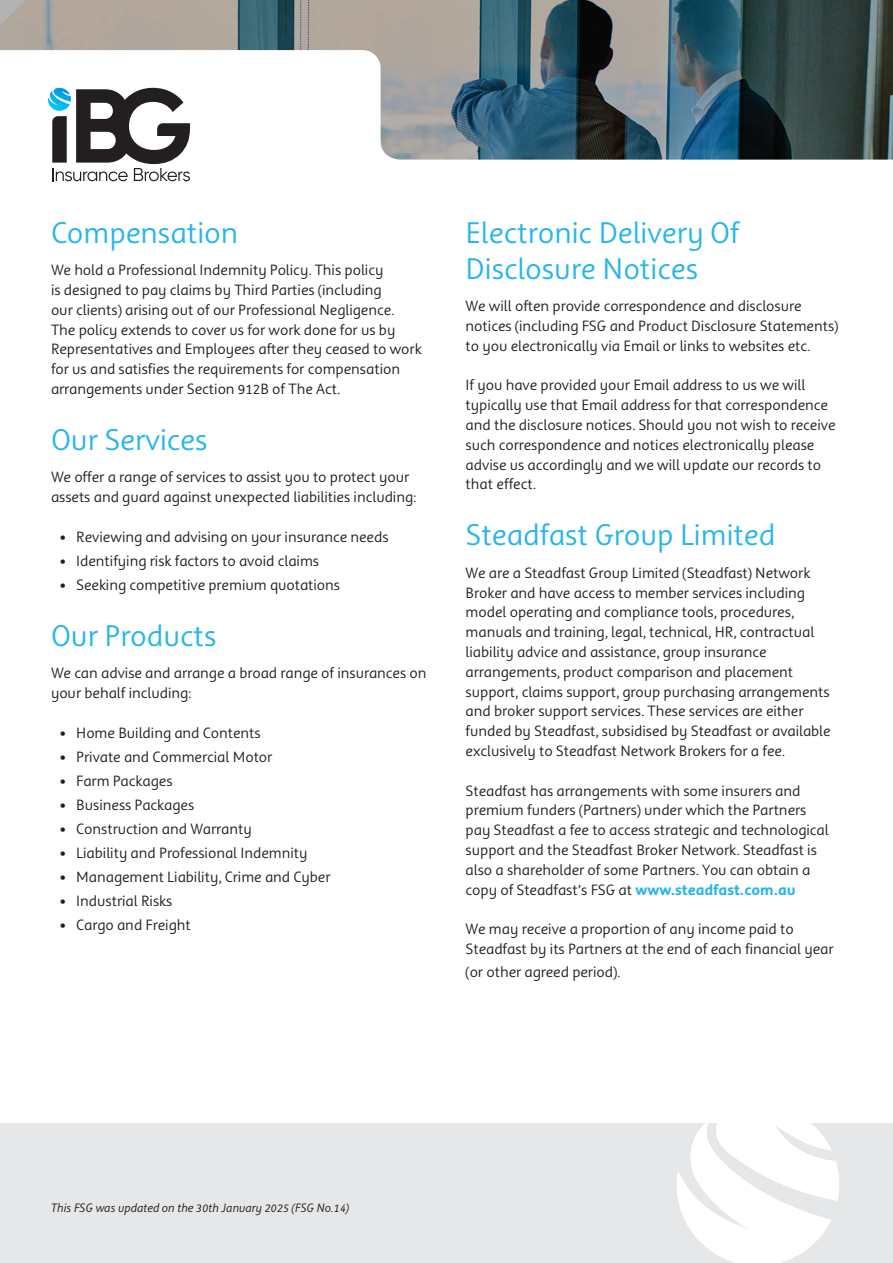
<style>
.page{position:relative;width:893px;height:1263px;background:#fff}
.page>*{position:absolute;margin:0;border:0;box-sizing:border-box;transform-origin:0 0}
.t1{font:33px/36px "Harmony Display";color:#26b6ea}
.t2{font:16.5px/19.8px "Harmony Display";color:#231f20}
.t3{font:italic 13.5px "Harmony Display";color:#231f20}
.s1{font-family:"Harmony Text";font-weight:700;color:#26b6ea}
</style>
<div class="page">
<div style="left:0;top:1124px;width:893px;height:139px;background:#e6e7e9"></div>
<svg style="left:677px;top:1124px;width:162px;height:139px"></svg>
<img style="left:0;top:0;width:893px;height:160px">
<svg style="left:0;top:50px;width:381px;height:110px"></svg>
<svg style="left:48px;top:88px;width:142px;height:93px"></svg>
<p class="t1" style="left:51px;top:215px;width:189px">Compensation</p>
<p class="t2" style="left:51px;top:260px;width:372px">We hold a Professional Indemnity Policy. This policy<br>is designed to pay claims by Third Parties (including<br>our clients) arising out of our Professional Negligence.<br>The policy extends to cover us for work done for us by Representatives and Employees after they ceased to work for us and satisfies the requirements for compensation arrangements under Section 912B of The Act.</p>
<p class="t1" style="left:51px;top:422px;width:158px">Our Services</p>
<p class="t2" style="left:51px;top:468px;width:367px">We offer a range of services to assist you to protect your assets and guard against unexpected liabilities including:</p>
<p class="t2" style="left:60px;top:527px;width:331px">• Reviewing and advising on your insurance needs</p>
<p class="t2" style="left:60px;top:551px;width:261px">• Identifying risk factors to avoid claims</p>
<p class="t2" style="left:60px;top:575px;width:282px">• Seeking competitive premium quotations</p>
<p class="t1" style="left:51px;top:618px;width:167px">Our Products</p>
<p class="t2" style="left:51px;top:663px;width:377px">We can advise and arrange a broad range of insurances on your behalf including:</p>
<p class="t2" style="left:60px;top:723px;width:203px">• Home Building and Contents</p>
<p class="t2" style="left:60px;top:747px;width:214px">• Private and Commercial Motor</p>
<p class="t2" style="left:60px;top:771px;width:114px">• Farm Packages</p>
<p class="t2" style="left:60px;top:795px;width:136px">• Business Packages</p>
<p class="t2" style="left:60px;top:819px;width:194px">• Construction and Warranty</p>
<p class="t2" style="left:60px;top:843px;width:249px">• Liability and Professional Indemnity</p>
<p class="t2" style="left:60px;top:867px;width:272px">• Management Liability, Crime and Cyber</p>
<p class="t2" style="left:60px;top:891px;width:114px">• Industrial Risks</p>
<p class="t2" style="left:60px;top:915px;width:133px">• Cargo and Freight</p>
<p class="t1" style="left:466px;top:215px;width:275px">Electronic Delivery Of<br>Disclosure Notices</p>
<p class="t2" style="left:466px;top:296px;width:374px">We will often provide correspondence and disclosure notices (including FSG and Product Disclosure Statements) to you electronically via Email or links to websites etc.</p>
<p class="t2" style="left:466px;top:376px;width:371px">If you have provided your Email address to us we will typically use that Email address for that correspondence and the disclosure notices. Should you not wish to receive such correspondence and notices electronically please advise us accordingly and we will update our records to that effect.</p>
<p class="t1" style="left:466px;top:517px;width:311px">Steadfast Group Limited</p>
<p class="t2" style="left:466px;top:563px;width:367px">We are a Steadfast Group Limited (Steadfast) Network Broker and have access to member services including model operating and compliance tools, procedures, manuals and training, legal, technical, HR, contractual liability advice and assistance, group insurance arrangements, product comparison and placement support, claims support, group purchasing arrangements and broker support services. These services are either funded by Steadfast, subsidised by Steadfast or available exclusively to Steadfast Network Brokers for a fee.</p>
<p class="t2" style="left:466px;top:781px;width:365px">Steadfast has arrangements with some insurers and premium funders (Partners) under which the Partners pay Steadfast a fee to access strategic and technological support and the Steadfast Broker Network. Steadfast is also a shareholder of some Partners. You can obtain a copy of Steadfast’s FSG at <span class="s1">www.steadfast.com.au</span></p>
<p class="t2" style="left:466px;top:919px;width:369px">We may receive a proportion of any income paid to<br>Steadfast by its Partners at the end of each financial year</p>
<p class="t2" style="left:466px;top:963px;width:157px">(or other agreed period).</p>
<p class="t3" style="left:51px;top:1200px;width:300px">This FSG was updated on the 30th January 2025 (FSG No.14)</p>
</div>
